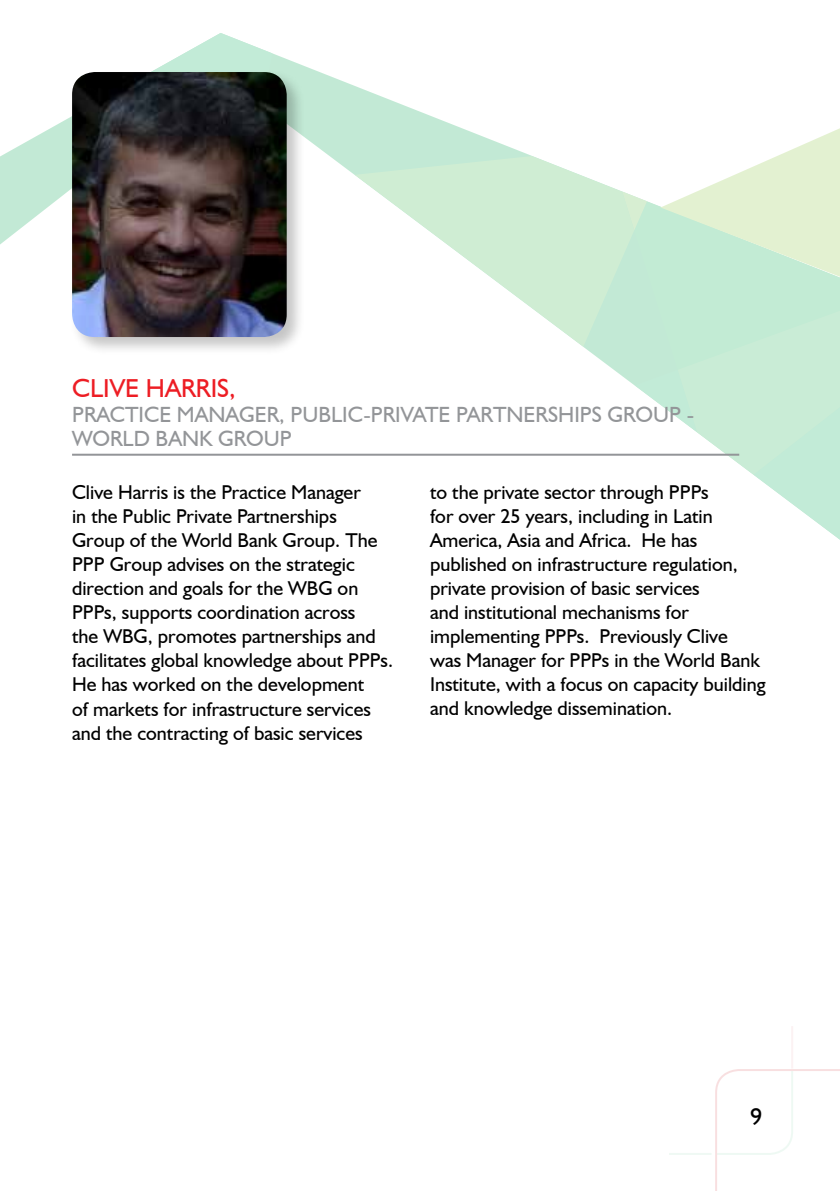
<style>
.page{position:relative;width:840px;height:1191px;background:#fff}
.page>*{position:absolute;margin:0;border:0;box-sizing:border-box;transform-origin:0 0}
.t1{font:26px "Humanist 521 BT";color:#ed1d24}
.t2{font:24px "Humanist 521 BT";color:#000}
.t3{font:22px "Humanist 521 BT";color:#939598}
.t4{font:20px/24px "Humanist 521 BT";color:#000}
</style>
<div class="page">
<svg style="left:0;top:53px;width:622px;height:401px"></svg>
<svg style="left:148px;top:33px;width:124px;height:36px"></svg>
<svg style="left:354px;top:156px;width:268px;height:191px;fill:#cfedd3"></svg>
<svg style="left:622px;top:129px;width:217px;height:410px"></svg>
<svg style="left:669px;top:1026px;width:170px;height:165px"></svg>
<hr style="left:72px;top:454px;width:666px;height:2px;background:#939598">
<div style="left:69px;top:69px;width:236px;height:287px;background:#000;opacity:.23"></div>
<img style="left:72px;top:72px;width:214px;height:265px">
<h1 class="t1" style="left:72px;top:372px;width:165px">clive harris ,</h1>
<p class="t3" style="left:72px;top:400px;width:14px">practice</p>
<p class="t3" style="left:177px;top:400px;width:64px">manager</p>
<p class="t3" style="left:279px;top:400px;width:36px">, Public</p>
<p class="t3" style="left:363px;top:400px;width:32px">-Private</p>
<p class="t3" style="left:456px;top:400px;width:80px">Partnerships</p>
<p class="t3" style="left:607px;top:400px;width:16px">group</p>
<p class="t3" style="left:686px;top:400px;width:9px">-</p>
<p class="t3" style="left:72px;top:424px;width:190px">wo rld bank group</p>
<p class="t4" style="left:72px;top:480px;width:322px">Clive Harris is the Practice Manager<br>in the Public Private Partnerships Group of the World Bank Group. The PPP Group advises on the strategic direction and goals for the WBG on PPPs, supports coordination across<br>the WBG, promotes partnerships and facilitates global knowledge about PPPs.<br>He has worked on the development<br>of markets for infrastructure services and the contracting of basic services</p>
<p class="t4" style="left:430px;top:479px;width:337px">to the private sector through PPPs<br>for over 25 years, including in Latin America, Asia and Africa. He has published on infrastructure regulation, private provision of basic services<br>and institutional mechanisms for implementing PPPs. Previously Clive<br>was Manager for PPPs in the World Bank Institute, with a focus on capacity building and knowledge dissemination.</p>
<p class="t2" style="left:749px;top:1102px;width:14px">9</p>
</div>
